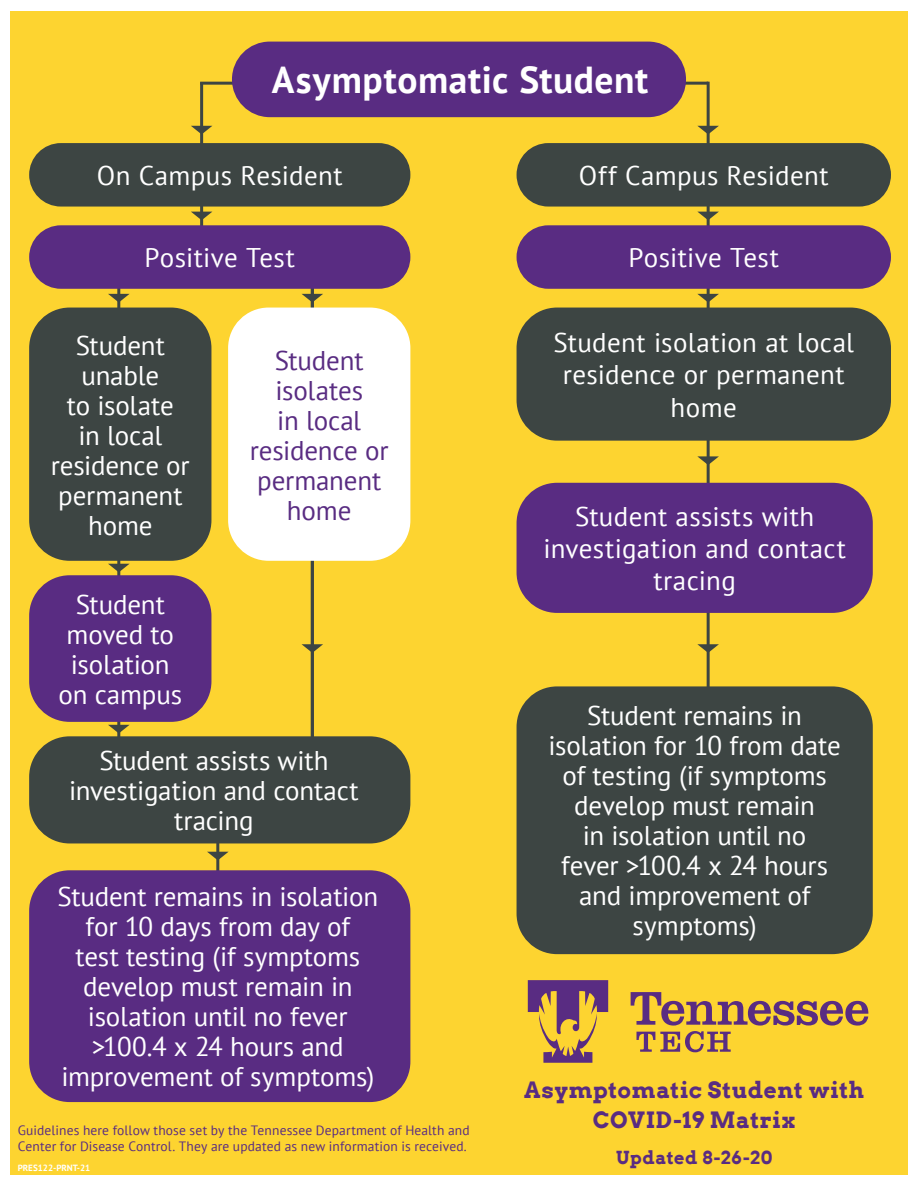
<style>
.page{position:relative;width:918px;height:1188px;background:#fff}
.page>*{position:absolute;margin:0;border:0;box-sizing:border-box;transform-origin:0 0}
.t1{font:700 37.5px "PT Sans";letter-spacing:.015em;color:#fff}
.t2{font:27px/30px "PT Sans";letter-spacing:-.005em;color:#fff;text-align:center}
.t3{font:27px/32.4px "PT Sans";letter-spacing:.015em;color:#fff;text-align:center}
.t4{font:27px/30px "PT Sans";letter-spacing:-.005em;color:#592c82;text-align:center}
.t5{font:700 22.5px/30px "Arvo";letter-spacing:.025em;color:#592c82;text-align:center}
.t6{font:700 18px "Arvo";letter-spacing:.03em;color:#592c82}
.t7{font:13.5px/16.2px "PT Sans";letter-spacing:.01em;color:#592c82}
.t8{font:700 9px "PT Sans";color:#fff}
</style>
<div class="page">
<div style="left:10px;top:12px;width:898px;height:1163px;background:#fdd430"></div>
<hr style="left:200px;top:82px;width:508px;height:3px;background:#3d4543">
<hr style="left:200px;top:82px;width:3px;height:189px;background:#3d4543">
<hr style="left:216px;top:787px;width:3px;height:189px;background:#3d4543">
<hr style="left:117px;top:257px;width:3px;height:514px;background:#3d4543">
<hr style="left:311px;top:256px;width:3px;height:497px;background:#3d4543">
<hr style="left:707px;top:82px;width:3px;height:684px;background:#3d4543">
<svg style="left:191px;top:126px;width:21px;height:8px"></svg>
<svg style="left:191px;top:212px;width:21px;height:8px"></svg>
<svg style="left:697px;top:126px;width:22px;height:8px"></svg>
<svg style="left:698px;top:212px;width:21px;height:8px"></svg>
<svg style="left:697px;top:294px;width:22px;height:8px"></svg>
<svg style="left:697px;top:644px;width:22px;height:9px"></svg>
<svg style="left:697px;top:456px;width:22px;height:9px"></svg>
<svg style="left:302px;top:294px;width:21px;height:8px"></svg>
<svg style="left:302px;top:644px;width:21px;height:9px"></svg>
<svg style="left:108px;top:294px;width:22px;height:8px"></svg>
<svg style="left:108px;top:564px;width:21px;height:8px"></svg>
<svg style="left:108px;top:725px;width:21px;height:8px"></svg>
<svg style="left:207px;top:852px;width:21px;height:8px"></svg>
<svg style="left:528px;top:980px;width:80px;height:83px"></svg>
<svg style="left:631px;top:992px;width:237px;height:60px"></svg>
<div style="left:232px;top:42px;width:454px;height:75px;background:#592c82;border-radius:38px"></div>
<div style="left:29px;top:143px;width:381px;height:64px;background:#3d4543;border-radius:32px"></div>
<div style="left:517px;top:143px;width:374px;height:64px;background:#3d4543;border-radius:32px"></div>
<div style="left:29px;top:225px;width:381px;height:64px;background:#592c82;border-radius:32px"></div>
<div style="left:517px;top:225px;width:374px;height:64px;background:#592c82;border-radius:32px"></div>
<div style="left:29px;top:308px;width:182px;height:253px;background:#3d4543;border-radius:40px"></div>
<div style="left:517px;top:308px;width:374px;height:133px;background:#3d4543;border-radius:41px"></div>
<div style="left:29px;top:575px;width:182px;height:147px;background:#592c82;border-radius:40px"></div>
<div style="left:29px;top:736px;width:381px;height:107px;background:#3d4543;border-radius:40px"></div>
<div style="left:517px;top:483px;width:356px;height:130px;background:#592c82;border-radius:41px"></div>
<div style="left:29px;top:870px;width:381px;height:232px;background:#592c82;border-radius:40px"></div>
<div style="left:517px;top:686px;width:356px;height:268px;background:#3d4543;border-radius:40px"></div>
<div style="left:228px;top:308px;width:182px;height:253px;background:#fff;border-radius:40px"></div>
<p class="t1" style="left:272px;top:55px;width:378px">Asymptomatic Student</p>
<p class="t3" style="left:97px;top:159px;width:247px">On Campus Resident</p>
<p class="t3" style="left:579px;top:159px;width:251px">Off Campus Resident</p>
<p class="t2" style="left:145px;top:242px;width:152px">Positive Test</p>
<p class="t2" style="left:629px;top:242px;width:152px">Positive Test</p>
<p class="t2" style="left:51px;top:330px;width:140px">Student unable<br>to isolate<br>in local residence or permanent home</p>
<p class="t3" style="left:553px;top:326px;width:302px">Student isolation at local residence or permanent home</p>
<p class="t4" style="left:250px;top:345px;width:140px">Student isolates<br>in local residence or permanent home</p>
<p class="t3" style="left:543px;top:499px;width:304px">Student assists with investigation and contact tracing</p>
<p class="t2" style="left:59px;top:589px;width:125px">Student moved to isolation on campus</p>
<p class="t2" style="left:548px;top:700px;width:294px">Student remains in isolation for 10 from date of testing (if symptoms develop must remain<br>in isolation until no<br>fever &gt;100.4 x 24 hours and improvement of symptoms)</p>
<p class="t2" style="left:69px;top:745px;width:291px">Student assists with investigation and contact tracing</p>
<p class="t2" style="left:57px;top:881px;width:322px">Student remains in isolation for 10 days from day of<br>test testing (if symptoms develop must remain in isolation until no fever &gt;100.4 x 24 hours and improvement of symptoms)</p>
<p class="t5" style="left:524px;top:1074px;width:341px">Asymptomatic Student with<br>COVID-19 Matrix</p>
<p class="t6" style="left:616px;top:1146px;width:158px">Updated 8-26-20</p>
<p class="t7" style="left:18px;top:1122px;width:453px">Guidelines here follow those set by the Tennessee Department of Health and<br>Center for Disease Control. They are updated as new information is received.</p>
<p class="t8" style="left:18px;top:1162px;width:74px">PRES122-PRNT-21</p>
</div>
